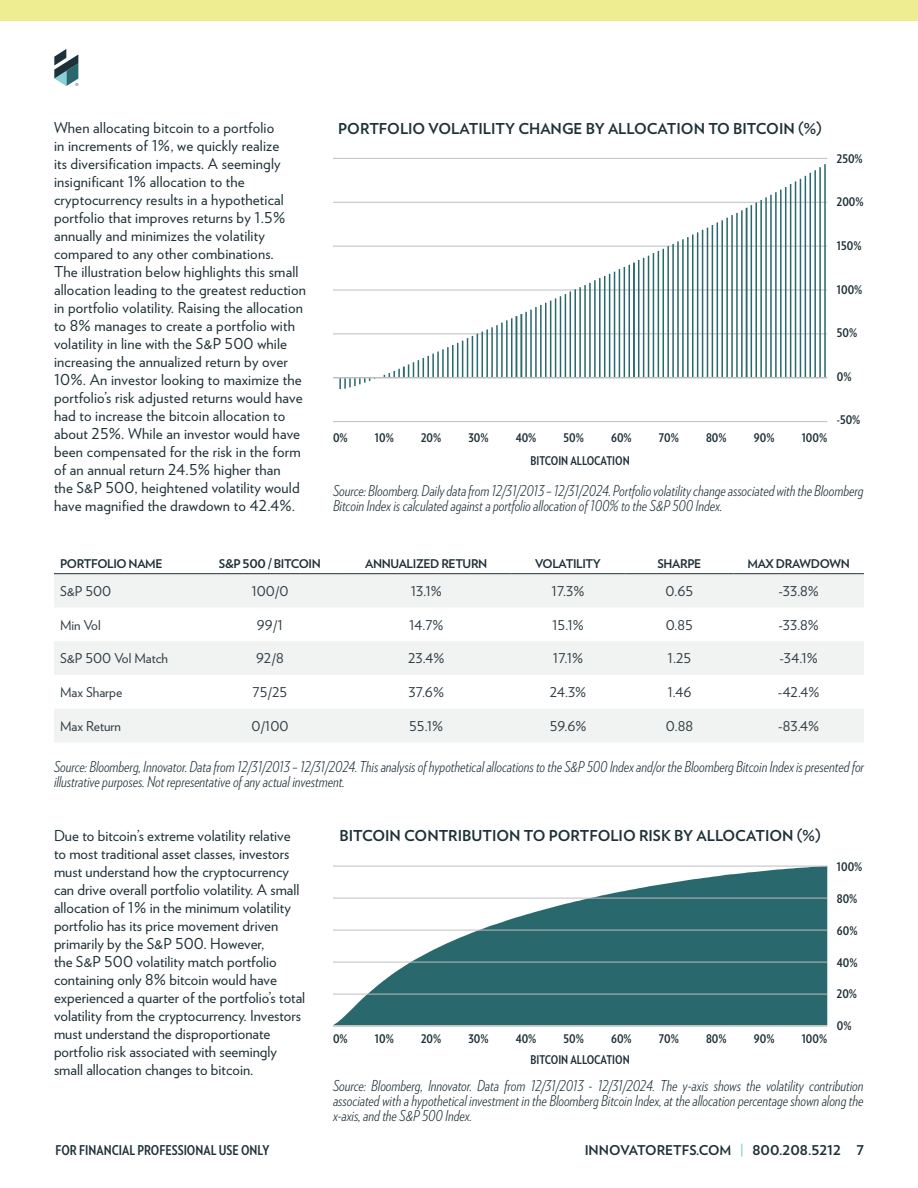
<style>
.page{position:relative;width:918px;height:1188px;background:#fff}
.page>*{position:absolute;margin:0;border:0;box-sizing:border-box;transform-origin:0 0}
.t1{font:15px/18px "Verlag";letter-spacing:.01em;color:#1e3138}
.t2{font:italic 300 15px/15px "Verlag Condensed";color:#1e3138}
.t3{font:700 15px "Verlag";color:#1e3138}
.t4{font:13.5px "Verlag";color:#2f3d44}
.t5{font:700 13.5px "Verlag Condensed";color:#1e3138}
.t6{font:700 13.5px "Verlag";color:#1e3138}
.t7{font:700 12px "Verlag Condensed";color:#1e3138}
.t8{font:700 12px "Verlag";letter-spacing:-.03em;color:#1e3138}
.s1{color:#88d1d7}
</style>
<div class="page">
<svg style="left:54px;top:49px;width:24px;height:37px"></svg>
<div style="left:0;top:0;width:918px;height:20px;background:#efed91"></div>
<svg style="left:333px;top:867px;width:494px;height:158px;fill:#29686d"></svg>
<hr style="left:333px;top:158px;width:494px;height:1px;background:#bcbec0">
<hr style="left:333px;top:202px;width:494px;height:1px;background:#bcbec0">
<hr style="left:333px;top:421px;width:494px;height:1px;background:#bcbec0">
<hr style="left:333px;top:246px;width:494px;height:1px;background:#bcbec0">
<hr style="left:333px;top:334px;width:494px;height:1px;background:#bcbec0">
<hr style="left:333px;top:290px;width:494px;height:1px;background:#bcbec0">
<svg style="left:339px;top:164px;width:487px;height:225px"></svg>
<hr style="left:333px;top:377px;width:494px;height:1px;background:#bcbec0">
<hr style="left:333px;top:866px;width:494px;height:1px;background:#bcbec0">
<hr style="left:333px;top:898px;width:494px;height:1px;background:#bcbec0">
<hr style="left:333px;top:930px;width:494px;height:1px;background:#bcbec0">
<hr style="left:333px;top:994px;width:494px;height:1px;background:#bcbec0">
<hr style="left:333px;top:962px;width:494px;height:1px;background:#bcbec0">
<hr style="left:333px;top:1025px;width:494px;height:2px;background:#bcbec0">
<svg style="left:54px;top:574px;width:810px;height:168px;fill:#f1f2f2"></svg>
<hr style="left:54px;top:573px;width:144px;height:1px;background:#1e3138">
<hr style="left:198px;top:573px;width:144px;height:1px;background:#1e3138">
<hr style="left:342px;top:573px;width:169px;height:1px;background:#1e3138">
<hr style="left:511px;top:573px;width:114px;height:1px;background:#1e3138">
<hr style="left:625px;top:573px;width:108px;height:1px;background:#1e3138">
<hr style="left:733px;top:573px;width:131px;height:1px;background:#1e3138">
<p class="t1" style="left:54px;top:118px;width:254px">When allocating bitcoin to a portfolio<br>in increments of 1%, we quickly realize<br>its diversification impacts. A seemingly insignificant 1% allocation to the cryptocurrency results in a hypothetical portfolio that improves returns by 1.5% annually and minimizes the volatility compared to any other combinations.<br>The illustration below highlights this small allocation leading to the greatest reduction in portfolio volatility. Raising the allocation to 8% manages to create a portfolio with volatility in line with the S&amp;P 500 while increasing the annualized return by over 10%. An investor looking to maximize the portfolio’s risk adjusted returns would have had to increase the bitcoin allocation to about 25%. While an investor would have been compensated for the risk in the form of an annual return 24.5% higher than<br>the S&amp;P 500, heightened volatility would have magnified the drawdown to 42.4%.</p>
<p class="t3" style="left:338px;top:116px;width:485px">PORTFOLIO VOLATILITY CHANGE BY ALLOCATION TO BITCOIN (%)</p>
<p class="t7" style="left:333px;top:429px;width:16px">0%</p>
<p class="t7" style="left:375px;top:429px;width:21px">10%</p>
<p class="t7" style="left:421px;top:429px;width:22px">20%</p>
<p class="t7" style="left:468px;top:429px;width:22px">30%</p>
<p class="t7" style="left:516px;top:429px;width:22px">40%</p>
<p class="t7" style="left:564px;top:429px;width:22px">50%</p>
<p class="t7" style="left:611px;top:429px;width:22px">60%</p>
<p class="t7" style="left:659px;top:429px;width:22px">70%</p>
<p class="t7" style="left:706px;top:429px;width:22px">80%</p>
<p class="t7" style="left:754px;top:429px;width:22px">90%</p>
<p class="t7" style="left:802px;top:429px;width:27px">100%</p>
<p class="t7" style="left:531px;top:452px;width:101px">BITCOIN ALLOCATION</p>
<p class="t7" style="left:837px;top:150px;width:27px">250%</p>
<p class="t7" style="left:837px;top:193px;width:28px">200%</p>
<p class="t7" style="left:837px;top:237px;width:26px">150%</p>
<p class="t7" style="left:837px;top:280px;width:27px">100%</p>
<p class="t7" style="left:837px;top:324px;width:22px">50%</p>
<p class="t7" style="left:837px;top:368px;width:16px">0%</p>
<p class="t7" style="left:837px;top:411px;width:25px">-50%</p>
<p class="t2" style="left:333px;top:483px;width:532px">Source: Bloomberg. Daily data from 12/31/2013 – 12/31/2024. Portfolio volatility change associated with the Bloomberg<br>Bitcoin Index is calculated against a portfolio allocation of 100% to the S&amp;P 500 Index.</p>
<p class="t8" style="left:60px;top:554px;width:104px">PORTFOLIO NAME</p>
<p class="t8" style="left:219px;top:554px;width:103px">S&amp;P 500 / BITCOIN</p>
<p class="t8" style="left:365px;top:554px;width:124px">ANNUALIZED RETURN</p>
<p class="t8" style="left:535px;top:554px;width:67px">VOLATILITY</p>
<p class="t8" style="left:658px;top:554px;width:45px">SHARPE</p>
<p class="t8" style="left:747px;top:554px;width:104px">MAX DRAWDOWN</p>
<p class="t4" style="left:60px;top:581px;width:53px">S&amp;P 500</p>
<p class="t4" style="left:251px;top:581px;width:39px">100/0</p>
<p class="t4" style="left:411px;top:581px;width:33px">13.1%</p>
<p class="t4" style="left:552px;top:581px;width:34px">17.3%</p>
<p class="t4" style="left:666px;top:581px;width:29px">0.65</p>
<p class="t4" style="left:778px;top:581px;width:42px">-33.8%</p>
<p class="t4" style="left:60px;top:615px;width:42px">Min Vol</p>
<p class="t4" style="left:257px;top:615px;width:27px">99/1</p>
<p class="t4" style="left:409px;top:615px;width:36px">14.7%</p>
<p class="t4" style="left:552px;top:615px;width:33px">15.1%</p>
<p class="t4" style="left:666px;top:615px;width:29px">0.85</p>
<p class="t4" style="left:778px;top:615px;width:42px">-33.8%</p>
<p class="t4" style="left:60px;top:649px;width:110px">S&amp;P 500 Vol Match</p>
<p class="t4" style="left:256px;top:649px;width:29px">92/8</p>
<p class="t4" style="left:408px;top:649px;width:38px">23.4%</p>
<p class="t4" style="left:553px;top:649px;width:32px">17.1%</p>
<p class="t4" style="left:668px;top:649px;width:25px">1.25</p>
<p class="t4" style="left:779px;top:649px;width:40px">-34.1%</p>
<p class="t4" style="left:60px;top:682px;width:64px">Max Sharpe</p>
<p class="t4" style="left:253px;top:682px;width:36px">75/25</p>
<p class="t4" style="left:409px;top:682px;width:37px">37.6%</p>
<p class="t4" style="left:550px;top:682px;width:38px">24.3%</p>
<p class="t4" style="left:667px;top:682px;width:25px">1.46</p>
<p class="t4" style="left:778px;top:682px;width:43px">-42.4%</p>
<p class="t4" style="left:60px;top:716px;width:62px">Max Return</p>
<p class="t4" style="left:251px;top:716px;width:39px">0/100</p>
<p class="t4" style="left:409px;top:716px;width:35px">55.1%</p>
<p class="t4" style="left:550px;top:716px;width:38px">59.6%</p>
<p class="t4" style="left:666px;top:716px;width:29px">0.88</p>
<p class="t4" style="left:778px;top:716px;width:42px">-83.4%</p>
<p class="t2" style="left:54px;top:758px;width:812px">Source: Bloomberg, Innovator. Data from 12/31/2013 – 12/31/2024. This analysis of hypothetical allocations to the S&amp;P 500 Index and/or the Bloomberg Bitcoin Index is presented for illustrative purposes. Not representative of any actual investment.</p>
<p class="t1" style="left:54px;top:826px;width:253px">Due to bitcoin’s extreme volatility relative to most traditional asset classes, investors must understand how the cryptocurrency can drive overall portfolio volatility. A small allocation of 1% in the minimum volatility portfolio has its price movement driven primarily by the S&amp;P 500. However,<br>the S&amp;P 500 volatility match portfolio containing only 8% bitcoin would have experienced a quarter of the portfolio’s total volatility from the cryptocurrency. Investors must understand the disproportionate portfolio risk associated with seemingly small allocation changes to bitcoin.</p>
<p class="t3" style="left:339px;top:824px;width:483px">BITCOIN CONTRIBUTION TO PORTFOLIO RISK BY ALLOCATION (%)</p>
<p class="t7" style="left:333px;top:1030px;width:16px">0%</p>
<p class="t7" style="left:375px;top:1030px;width:21px">10%</p>
<p class="t7" style="left:421px;top:1030px;width:22px">20%</p>
<p class="t7" style="left:468px;top:1030px;width:22px">30%</p>
<p class="t7" style="left:516px;top:1030px;width:22px">40%</p>
<p class="t7" style="left:564px;top:1030px;width:22px">50%</p>
<p class="t7" style="left:611px;top:1030px;width:22px">60%</p>
<p class="t7" style="left:659px;top:1030px;width:22px">70%</p>
<p class="t7" style="left:706px;top:1030px;width:22px">80%</p>
<p class="t7" style="left:754px;top:1030px;width:22px">90%</p>
<p class="t7" style="left:802px;top:1030px;width:27px">100%</p>
<p class="t7" style="left:531px;top:1050px;width:101px">BITCOIN ALLOCATION</p>
<p class="t7" style="left:837px;top:858px;width:27px">100%</p>
<p class="t7" style="left:837px;top:889px;width:22px">80%</p>
<p class="t7" style="left:837px;top:921px;width:22px">60%</p>
<p class="t7" style="left:837px;top:953px;width:22px">40%</p>
<p class="t7" style="left:837px;top:985px;width:22px">20%</p>
<p class="t7" style="left:837px;top:1017px;width:16px">0%</p>
<p class="t2" style="left:333px;top:1077px;width:532px;text-align:justify">Source: Bloomberg, Innovator. Data from 12/31/2013 - 12/31/2024. The y-axis shows the volatility contribution associated with a hypothetical investment in the Bloomberg Bitcoin Index, at the allocation percentage shown along the x-axis, and the S&amp;P 500 Index.</p>
<p class="t5" style="left:55px;top:1140px;width:215px">FOR FINANCIAL PROFESSIONAL USE ONLY</p>
<p class="t6" style="left:585px;top:1140px;width:281px">INNOVATORETFS.COM <span class="s1">|</span> 800.208.5212 7</p>
</div>
